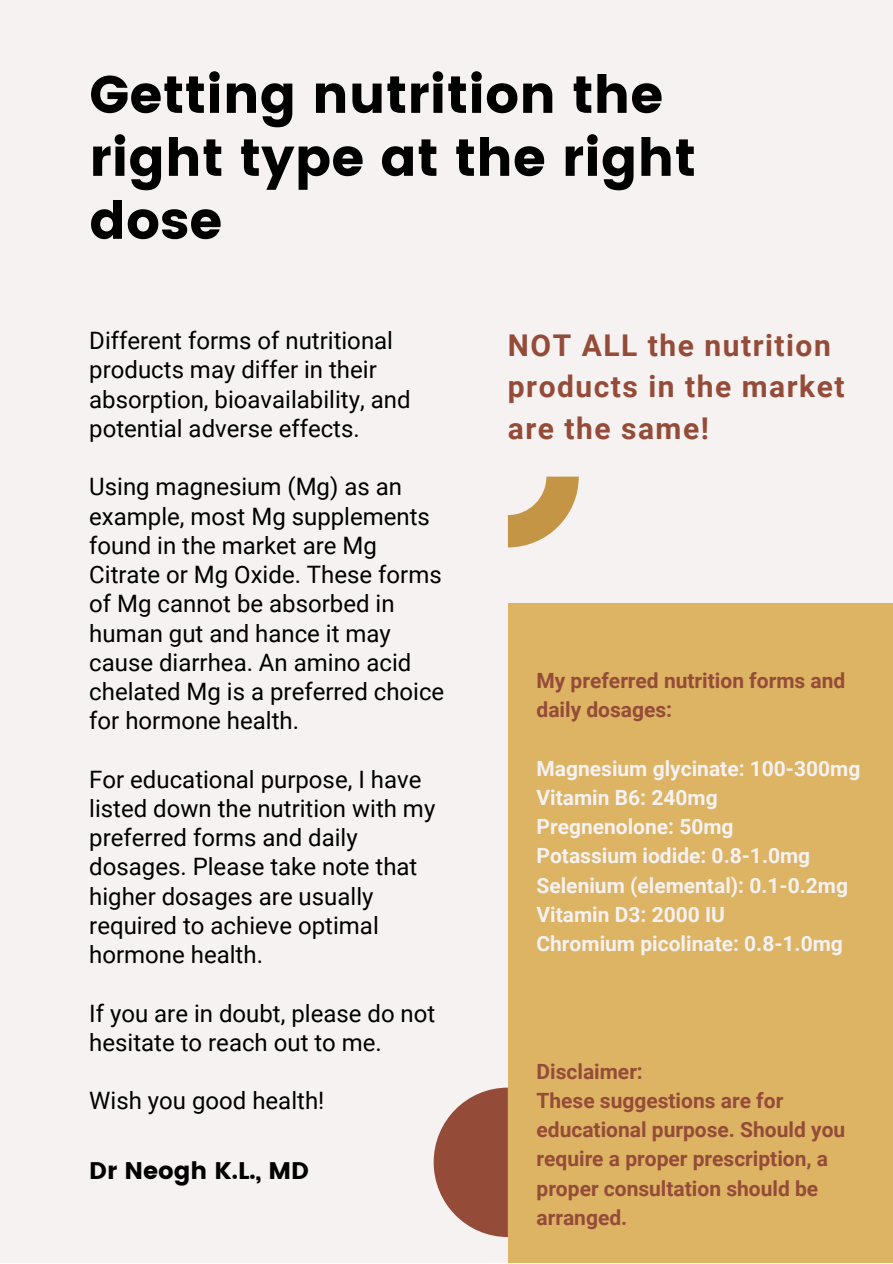
<style>
.page{position:relative;width:893px;height:1264px;background:#fff}
.page>*{position:absolute;margin:0;border:0;box-sizing:border-box;transform-origin:0 0}
.t1{font:52.5px/63px "Poppins";color:#000}
.t2{font:700 30px/41.5px "Roboto";letter-spacing:.05em;color:#944c39}
.t3{font:24px/29.2px "Roboto";color:#000}
.t4{font:24px "Poppins";color:#000}
.t5{font:700 21px/29.2px "Roboto";color:#944c39}
.t6{font:700 21px/29.2px "Roboto";color:#f6f2f2}
</style>
<div class="page">
<div style="left:0;top:0;width:892px;height:1262px;background:#f6f2f2"></div>
<div style="left:508px;top:603px;width:384px;height:659px;background:#ddb364"></div>
<svg style="left:433px;top:1087px;width:75px;height:149px"></svg>
<svg style="left:508px;top:476px;width:70px;height:71px"></svg>
<h1 class="t1" style="left:89px;top:63px;width:608px">Getting nutrition the right type at the right dose</h1>
<p class="t3" style="left:89px;top:326px;width:323px">Different forms of nutritional products may differ in their absorption, bioavailability, and potential adverse effects.</p>
<p class="t3" style="left:89px;top:472px;width:356px">Using magnesium (Mg) as an example, most Mg supplements found in the market are Mg<br>Citrate or Mg Oxide. These forms of Mg cannot be absorbed in human gut and hance it may cause diarrhea. An amino acid chelated Mg is a preferred choice for hormone health.</p>
<p class="t3" style="left:89px;top:765px;width:347px">For educational purpose, I have listed down the nutrition with my preferred forms and daily dosages. Please take note that higher dosages are usually required to achieve optimal hormone health.</p>
<p class="t3" style="left:89px;top:998px;width:347px">If you are in doubt, please do not hesitate to reach out to me.</p>
<p class="t3" style="left:89px;top:1086px;width:236px">Wish you good health!</p>
<p class="t4" style="left:89px;top:1156px;width:221px">Dr Neogh K.L., MD</p>
<p class="t2" style="left:508px;top:324px;width:338px">NOT ALL the nutrition products in the market are the same!</p>
<p class="t5" style="left:536px;top:666px;width:310px">My preferred nutrition forms and daily dosages:</p>
<p class="t6" style="left:536px;top:754px;width:325px">Magnesium glycinate: 100-300mg<br>Vitamin B6: 240mg<br>Pregnenolone: 50mg<br>Potassium iodide: 0.8-1.0mg<br>Selenium (elemental): 0.1-0.2mg<br>Vitamin D3: 2000 IU<br>Chromium picolinate: 0.8-1.0mg</p>
<p class="t5" style="left:536px;top:1056px;width:310px">Disclaimer:<br>These suggestions are for educational purpose. Should you require a proper prescription, a proper consultation should be arranged.</p>
</div>
